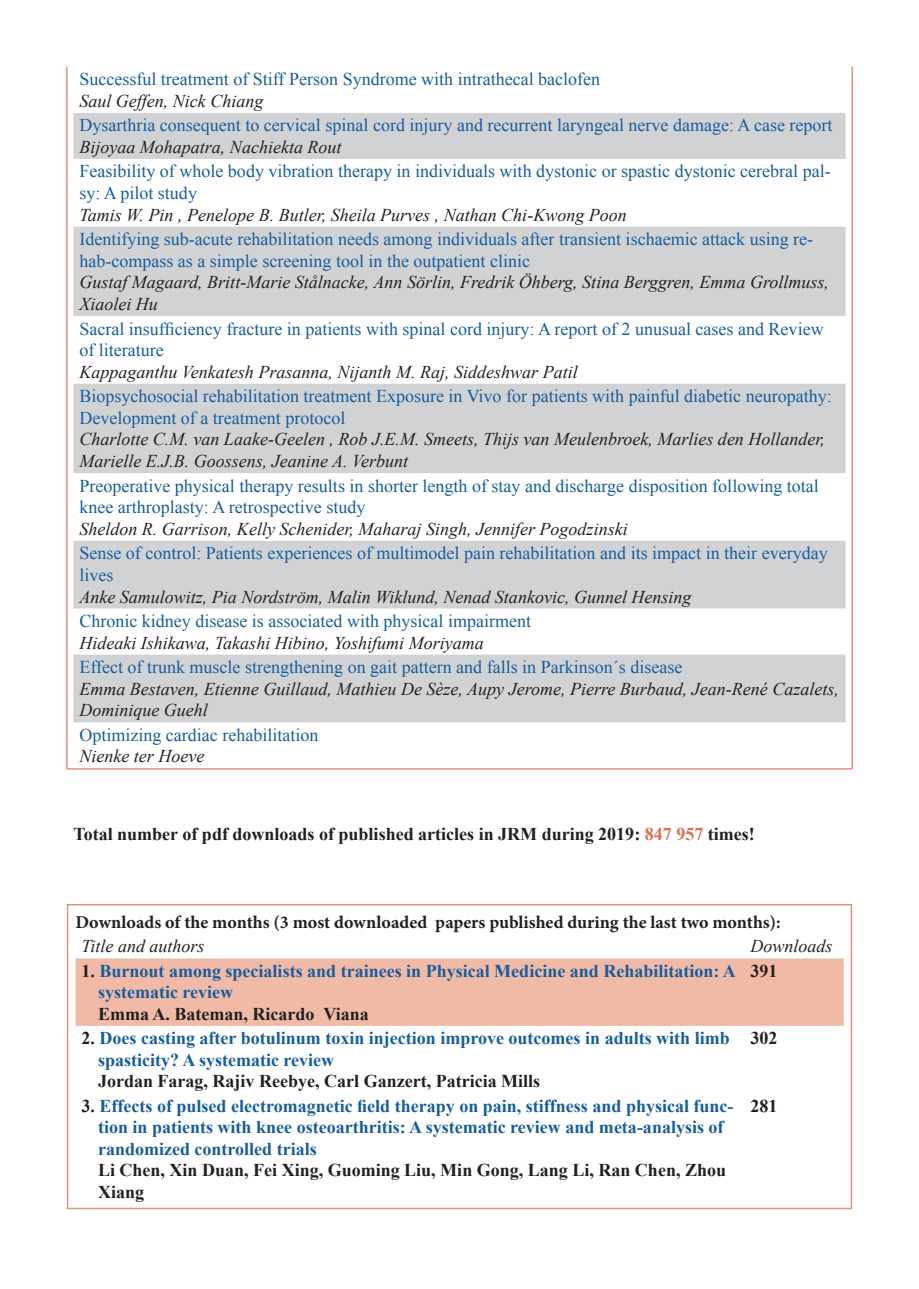
<style>
.page{position:relative;width:919px;height:1289px;background:#fff}
.page>*{position:absolute;margin:0;border:0;box-sizing:border-box;transform-origin:0 0}
.t1{font:18px/21.6px "Times New Roman";color:#175d9e}
.t2{font:italic 18px/21.6px "Times New Roman";color:#231f20}
.t3{font:700 18px/21.6px "Times New Roman";color:#175d9e}
.t4{font:700 18px/21.6px "Times New Roman";color:#231f20}
.t5{font:700 18px "Minion Pro";color:#231f20}
.s1{color:#dd6c53}
.s2{color:#231f20}
</style>
<div class="page">
<svg style="left:73px;top:113px;width:772px;height:609px;fill:#d1d2d4"></svg>
<div style="left:75px;top:958px;width:768px;height:67px;background:#f0baa6"></div>
<div style="left:67px;top:904px;width:785px;height:305px;border:2px solid #e59279"></div>
<hr style="left:66px;top:67px;width:2px;height:702px;background:#e59279">
<hr style="left:851px;top:67px;width:1px;height:702px;background:#e59279">
<hr style="left:67px;top:768px;width:785px;height:1px;background:#e59279">
<p class="t1" style="left:79px;top:68px;width:522px">Successful treatment of Stiff Person Syndrome with intrathecal baclofen</p>
<p class="t2" style="left:79px;top:90px;width:185px">Saul Geffen, Nick Chiang</p>
<p class="t1" style="left:79px;top:114px;width:754px">Dysarthria consequent to cervical spinal cord injury and recurrent laryngeal nerve damage: A case report</p>
<p class="t2" style="left:79px;top:136px;width:263px">Bijoyaa Mohapatra, Nachiekta Rout</p>
<p class="t1" style="left:79px;top:160px;width:752px">Feasibility of whole body vibration therapy in individuals with dystonic or spastic dystonic cerebral pal&shy;sy: A pilot study</p>
<p class="t2" style="left:79px;top:203px;width:549px">Tamis W. Pin , Penelope B. Butler, Sheila Purves , Nathan Chi-Kwong Poon</p>
<p class="t1" style="left:79px;top:228px;width:735px">Identifying sub-acute rehabilitation needs among individuals after transient ischaemic attack using re&shy;hab-compass as a simple screening tool in the outpatient clinic</p>
<p class="t2" style="left:79px;top:271px;width:751px">Gustaf Magaard, Britt-Marie Stålnacke, Ann Sörlin, Fredrik Öhberg, Stina Berggren, Emma Grollmuss,<br>Xiaolei Hu</p>
<p class="t1" style="left:79px;top:317px;width:745px">Sacral insufficiency fracture in patients with spinal cord injury: A report of 2 unusual cases and Review of literature</p>
<p class="t2" style="left:79px;top:360px;width:500px">Kappaganthu Venkatesh Prasanna, Nijanth M. Raj, Siddeshwar Patil</p>
<p class="t1" style="left:79px;top:385px;width:753px">Biopsychosocial rehabilitation treatment Exposure in Vivo for patients with painful diabetic neuropathy:<br>Development of a treatment protocol</p>
<p class="t2" style="left:79px;top:428px;width:747px">Charlotte C.M. van Laake-Geelen , Rob J.E.M. Smeets, Thijs van Meulenbroek, Marlies den Hollander,<br>Marielle E.J.B. Goossens, Jeanine A. Verbunt</p>
<p class="t1" style="left:79px;top:474px;width:741px">Preoperative physical therapy results in shorter length of stay and discharge disposition following total knee arthroplasty: A retrospective study</p>
<p class="t2" style="left:79px;top:517px;width:549px">Sheldon R. Garrison, Kelly Schenider, Maharaj Singh, Jennifer Pogodzinski</p>
<p class="t1" style="left:79px;top:542px;width:749px">Sense of control: Patients experiences of multimodel pain rehabilitation and its impact in their everyday lives</p>
<p class="t2" style="left:79px;top:585px;width:613px">Anke Samulowitz, Pia Nordström, Malin Wiklund, Nenad Stankovic, Gunnel Hensing</p>
<p class="t1" style="left:79px;top:610px;width:453px">Chronic kidney disease is associated with physical impairment</p>
<p class="t2" style="left:79px;top:631px;width:406px">Hideaki Ishikawa, Takashi Hibino, Yoshifumi Moriyama</p>
<p class="t1" style="left:79px;top:656px;width:604px">Effect of trunk muscle strengthening on gait pattern and falls in Parkinson´s disease</p>
<p class="t2" style="left:79px;top:677px;width:761px">Emma Bestaven, Etienne Guillaud, Mathieu De Sèze, Aupy Jerome, Pierre Burbaud, Jean-René Cazalets,<br>Dominique Guehl</p>
<p class="t1" style="left:79px;top:723px;width:240px">Optimizing cardiac rehabilitation</p>
<p class="t2" style="left:79px;top:745px;width:126px">Nienke ter Hoeve</p>
<p class="t4" style="left:73px;top:823px;width:683px">Total number of pdf downloads of published articles in JRM during 2019: <span class="s1">847 957</span> times!</p>
<p class="t5" style="left:75px;top:909px;width:706px">Downloads of the months (3 most downloaded papers published during the last two months):</p>
<p class="t2" style="left:81px;top:935px;width:125px">Title and authors</p>
<p class="t2" style="left:750px;top:935px;width:84px">Downloads</p>
<p class="t3" style="left:98px;top:959px;width:639px;text-indent:-17px"><span class="s2">1.</span> Burnout among specialists and trainees in Physical Medicine and Rehabilitation: A systematic review</p>
<p class="t4" style="left:98px;top:1002px;width:272px">Emma A. Bateman, Ricardo Viana</p>
<p class="t4" style="left:750px;top:959px;width:28px">391</p>
<p class="t3" style="left:98px;top:1026px;width:633px;text-indent:-17px"><span class="s2">2.</span> Does casting after botulinum toxin injection improve outcomes in adults with limb spasticity? A systematic review</p>
<p class="t4" style="left:98px;top:1069px;width:443px">Jordan Farag, Rajiv Reebye, Carl Ganzert, Patricia Mills</p>
<p class="t3" style="left:98px;top:1094px;width:637px;text-indent:-17px"><span class="s2">3.</span> Effects of pulsed electromagnetic field therapy on pain, stiffness and physical func&shy;tion in patients with knee osteoarthritis: A systematic review and meta-analysis of randomized controlled trials</p>
<p class="t4" style="left:98px;top:1158px;width:629px">Li Chen, Xin Duan, Fei Xing, Guoming Liu, Min Gong, Lang Li, Ran Chen, Zhou<br>Xiang</p>
<p class="t4" style="left:750px;top:1026px;width:28px">302</p>
<p class="t4" style="left:750px;top:1094px;width:28px">281</p>
</div>
